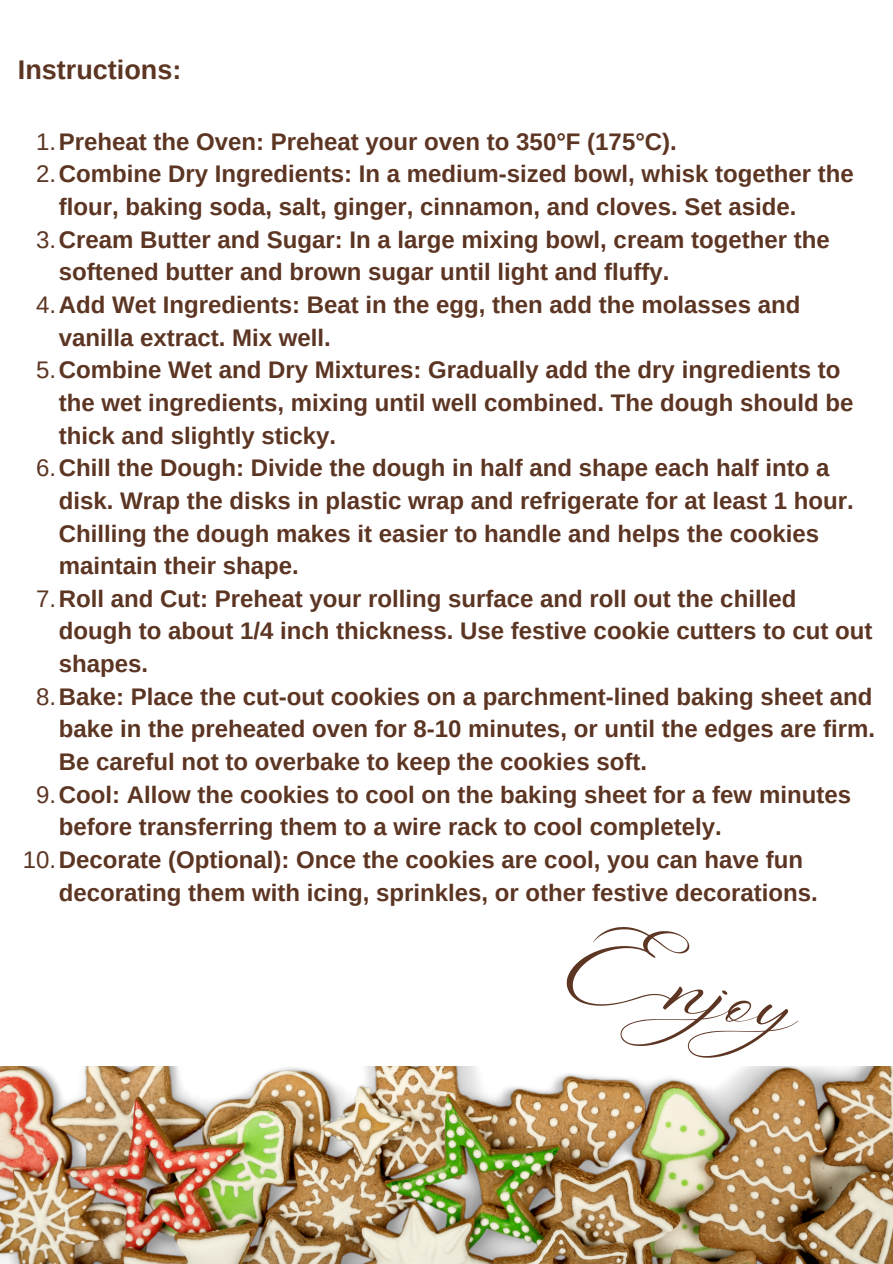
<style>
.page{position:relative;width:893px;height:1264px;background:#fff}
.page>*{position:absolute;margin:0;border:0;box-sizing:border-box;transform-origin:0 0}
.t1{font:51px "Aniyah";color:#5c3523}
.t2{font:700 27px "Arimo";color:#5c3523}
.t3{font:700 24px/32.7px "Arimo";color:#5c3523}
.s1{font-weight:400}
</style>
<div class="page">
<img style="left:0;top:1066px;width:892px;height:197px">
<h2 class="t2" style="left:18px;top:54px;width:165px">Instructions:</h2>
<p class="t3" style="left:36px;top:125px;width:642px"><span class="s1">1.</span>Preheat the Oven: Preheat your oven to 350°F (175°C).</p>
<p class="t3" style="left:59px;top:158px;width:796px;text-indent:-22px"><span class="s1">2.</span>Combine Dry Ingredients: In a medium-sized bowl, whisk together the flour, baking soda, salt, ginger, cinnamon, and cloves. Set aside.</p>
<p class="t3" style="left:59px;top:223px;width:772px;text-indent:-22px"><span class="s1">3.</span>Cream Butter and Sugar: In a large mixing bowl, cream together the softened butter and brown sugar until light and fluffy.</p>
<p class="t3" style="left:59px;top:288px;width:743px;text-indent:-22px"><span class="s1">4.</span>Add Wet Ingredients: Beat in the egg, then add the molasses and vanilla extract. Mix well.</p>
<p class="t3" style="left:59px;top:353px;width:796px;text-indent:-22px"><span class="s1">5.</span>Combine Wet and Dry Mixtures: Gradually add the dry ingredients to the wet ingredients, mixing until well combined. The dough should be thick and slightly sticky.</p>
<p class="t3" style="left:59px;top:451px;width:796px;text-indent:-22px"><span class="s1">6.</span>Chill the Dough: Divide the dough in half and shape each half into a disk. Wrap the disks in plastic wrap and refrigerate for at least 1 hour.<br>Chilling the dough makes it easier to handle and helps the cookies maintain their shape.</p>
<p class="t3" style="left:59px;top:582px;width:815px;text-indent:-22px"><span class="s1">7.</span>Roll and Cut: Preheat your rolling surface and roll out the chilled dough to about 1/4 inch thickness. Use festive cookie cutters to cut out shapes.</p>
<p class="t3" style="left:59px;top:680px;width:817px;text-align:justify;text-indent:-22px"><span class="s1">8.</span>Bake: Place the cut-out cookies on a parchment-lined baking sheet and bake in the preheated oven for 8-10 minutes, or until the edges are firm.<br>Be careful not to overbake to keep the cookies soft.</p>
<p class="t3" style="left:59px;top:778px;width:793px;text-indent:-22px"><span class="s1">9.</span>Cool: Allow the cookies to cool on the baking sheet for a few minutes before transferring them to a wire rack to cool completely.</p>
<p class="t3" style="left:59px;top:843px;width:760px;text-indent:-36px"><span class="s1">10.</span>Decorate (Optional): Once the cookies are cool, you can have fun decorating them with icing, sprinkles, or other festive decorations.</p>
<p class="t1" style="left:571px;top:949px;width:236px;rotate:10deg">Enjoy</p>
</div>
